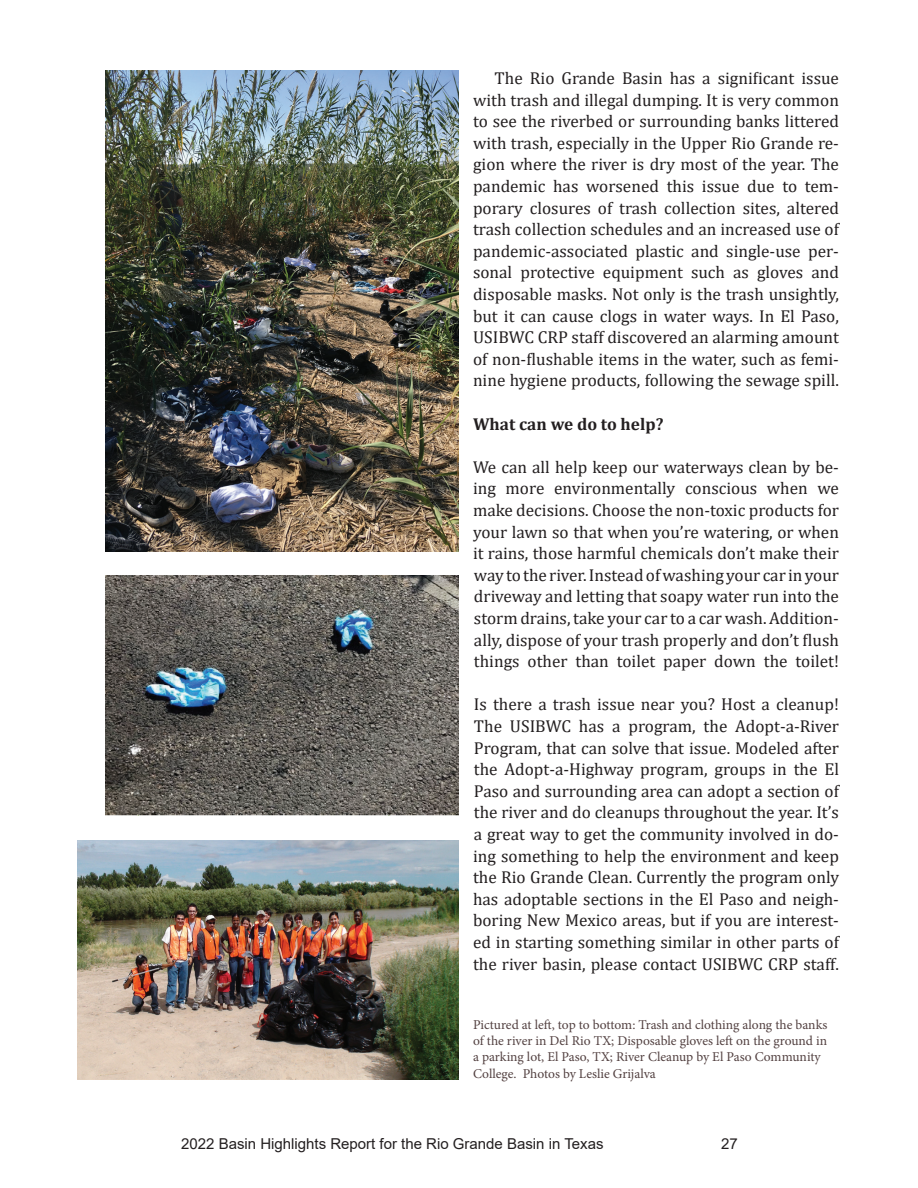
<style>
.page{position:relative;width:918px;height:1188px;background:#fff}
.page>*{position:absolute;margin:0;border:0;box-sizing:border-box;transform-origin:0 0}
.t1{font:17.25px/21.6px "Cambria";color:#231f20;text-align:justify}
.t2{font:700 17.25px "Cambria";color:#231f20}
.t3{font:15px "Arial";color:#231f20}
.t4{font:13.5px/16.2px "Minion Pro";color:#534141}
</style>
<div class="page">
<img style="left:105px;top:576px;width:354px;height:240px">
<img style="left:105px;top:71px;width:354px;height:481px">
<img style="left:78px;top:840px;width:381px;height:240px">
<p class="t1" style="left:473px;top:67px;width:368px;text-indent:22px">The Rio Grande Basin has a significant issue with trash and illegal dumping. It is very common to see the riverbed or surrounding banks littered with trash, especially in the Upper Rio Grande re&shy;gion where the river is dry most of the year. The pandemic has worsened this issue due to tem&shy;porary closures of trash collection sites, altered trash collection schedules and an increased use of pandemic-associated plastic and single-use per&shy;sonal protective equipment such as gloves and disposable masks. Not only is the trash unsightly, but it can cause clogs in water ways. In El Paso, USIBWC CRP staff discovered an alarming amount of non-flushable items in the water, such as femi&shy;nine hygiene products, following the sewage spill.</p>
<p class="t2" style="left:473px;top:412px;width:192px">What can we do to help?</p>
<p class="t1" style="left:473px;top:456px;width:368px">We can all help keep our waterways clean by be&shy;ing more environmentally conscious when we make decisions. Choose the non-toxic products for your lawn so that when you’re watering, or when it rains, those harmful chemicals don’t make their way to the river. Instead of washing your car in your driveway and letting that soapy water run into the storm drains, take your car to a car wash. Addition&shy;ally, dispose of your trash properly and don’t flush things other than toilet paper down the toilet!</p>
<p class="t1" style="left:473px;top:694px;width:368px">Is there a trash issue near you? Host a cleanup!<br>The USIBWC has a program, the Adopt-a-River Program, that can solve that issue. Modeled after the Adopt-a-Highway program, groups in the El Paso and surrounding area can adopt a section of the river and do cleanups throughout the year. It’s a great way to get the community involved in do&shy;ing something to help the environment and keep the Rio Grande Clean. Currently the program only has adoptable sections in the El Paso and neigh&shy;boring New Mexico areas, but if you are interest&shy;ed in starting something similar in other parts of the river basin, please contact USIBWC CRP staff.</p>
<p class="t4" style="left:473px;top:1017px;width:356px">Pictured at left, top to bottom: Trash and clothing along the banks of the river in Del Rio TX; Disposable gloves left on the ground in a parking lot, El Paso, TX; River Cleanup by El Paso Community College. Photos by Leslie Grijalva</p>
<p class="t3" style="left:181px;top:1134px;width:424px">2022 Basin Highlights Report for the Rio Grande Basin in Texas</p>
<p class="t3" style="left:721px;top:1134px;width:18px">27</p>
</div>
